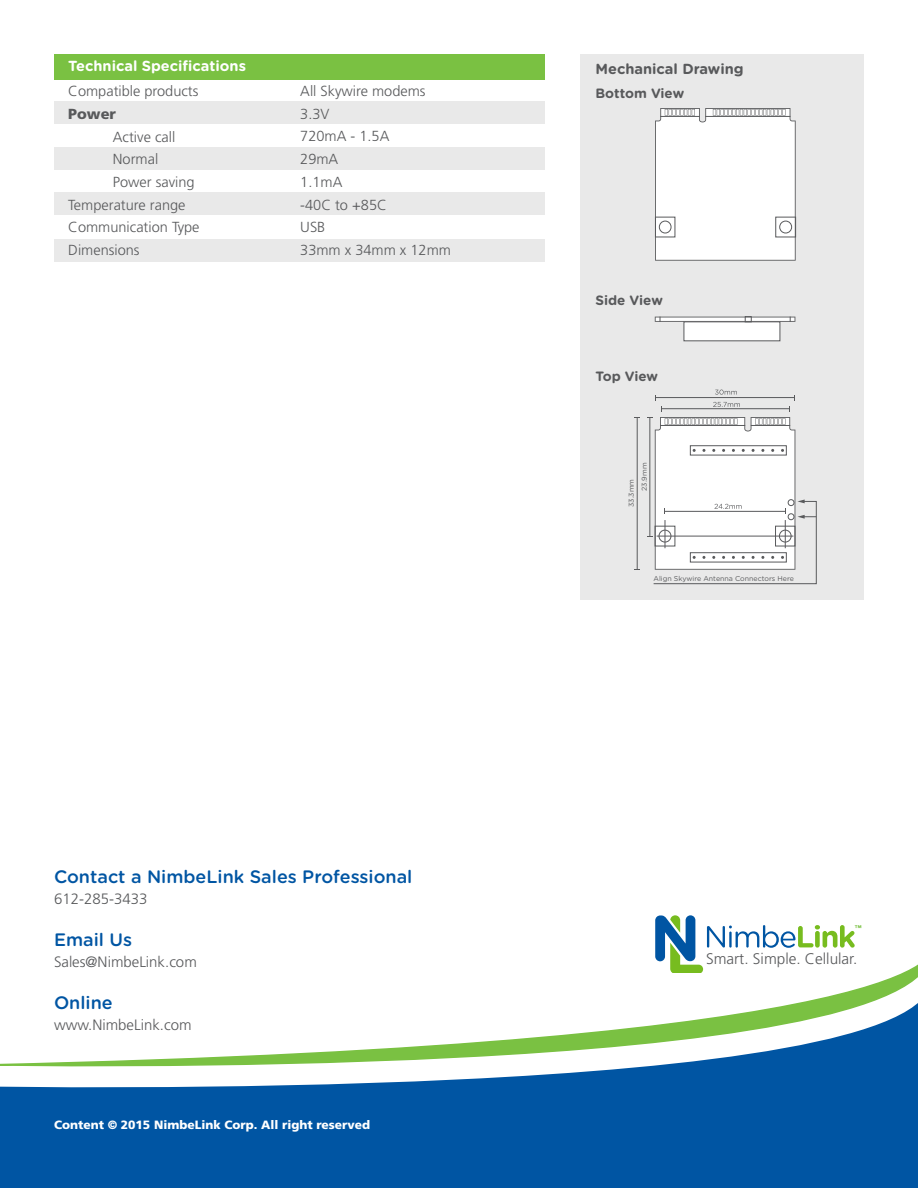
<style>
.page{position:relative;width:918px;height:1188px;background:#fff}
.page>*{position:absolute;margin:0;border:0;box-sizing:border-box;transform-origin:0 0}
.t1{font:500 18px "Gotham Rounded";color:#0055a3}
.t2{font:300 15.3px "Frutiger";color:#58595b}
.t3{font:300 15px "Frutiger";color:#58595b}
.t4{font:300 14.55px/22.6px "Frutiger";color:#58595b}
.t5{font:700 14.55px "Gotham Rounded";color:#fff}
.t6{font:700 14.55px "Gotham Rounded";color:#58595b}
.t7{font:900 14.55px "Frutiger";color:#58595b}
.t8{font:700 13.5px "Gotham Rounded";color:#58595b}
.t9{font:900 12px "Frutiger";color:#fff}
.t10{font:7.05px/12.8px "Gotham Rounded";color:#595a5c}
.t11{font:900 6.75px "Frutiger";color:#7ac143}
</style>
<div class="page">
<div style="left:580px;top:54px;width:284px;height:545px;background:#e9e9e9"></div>
<div style="left:0;top:1082px;width:918px;height:106px;background:#0055a3"></div>
<svg style="left:0;top:964px;width:918px;height:118px"></svg>
<svg style="left:655px;top:915px;width:200px;height:58px"></svg>
<div style="left:54px;top:54px;width:490px;height:26px;background:#7ac142"></div>
<div style="left:54px;top:102px;width:491px;height:22px;background:#e9e9e9"></div>
<div style="left:54px;top:148px;width:491px;height:22px;background:#e9e9e9"></div>
<div style="left:54px;top:192px;width:491px;height:23px;background:#e9e9e9"></div>
<div style="left:683px;top:321px;width:97px;height:20px;background:#fff;border:1px solid #595a5c"></div>
<svg style="left:655px;top:316px;width:140px;height:6px"></svg>
<hr style="left:637px;top:417px;width:1px;height:152px;background:#595a5c">
<svg style="left:655px;top:108px;width:141px;height:153px"></svg>
<svg style="left:647px;top:390px;width:170px;height:194px"></svg>
<div style="left:54px;top:239px;width:491px;height:22px;background:#e9e9e9"></div>
<p class="t5" style="left:68px;top:55px;width:179px">Technical Specifications</p>
<p class="t6" style="left:596px;top:59px;width:150px">Mechanical Drawing</p>
<p class="t4" style="left:300px;top:80px;width:152px">All Skywire modems<br>3.3V<br>720mA - 1.5A<br>29mA<br>1.1mA<br>-40C to +85C<br>USB<br>33mm x 34mm x 12mm</p>
<p class="t4" style="left:68px;top:80px;width:132px">Compatible products</p>
<p class="t8" style="left:596px;top:83px;width:90px">Bottom View</p>
<p class="t7" style="left:68px;top:105px;width:49px">Power</p>
<p class="t4" style="left:113px;top:125px;width:64px">Active call</p>
<p class="t4" style="left:113px;top:148px;width:47px">Normal</p>
<p class="t4" style="left:113px;top:171px;width:83px">Power saving</p>
<p class="t4" style="left:68px;top:194px;width:119px">Temperature range</p>
<p class="t4" style="left:68px;top:216px;width:133px">Communication Type</p>
<p class="t4" style="left:68px;top:239px;width:73px">Dimensions</p>
<p class="t8" style="left:596px;top:290px;width:69px">Side View</p>
<p class="t8" style="left:596px;top:367px;width:64px">Top View</p>
<p class="t10" style="left:625px;top:491px;width:30px;text-indent:-16px;rotate:-90deg">33.3mm<br>23.9mm</p>
<p class="t1" style="left:54px;top:863px;width:360px">Contact a NimbeLink Sales Professional</p>
<p class="t3" style="left:54px;top:890px;width:95px">612-285-3433</p>
<p class="t1" style="left:54px;top:926px;width:80px">Email Us</p>
<p class="t3" style="left:54px;top:953px;width:144px">Sales@NimbeLink.com</p>
<p class="t1" style="left:54px;top:989px;width:60px">Online</p>
<p class="t3" style="left:54px;top:1016px;width:139px">www.NimbeLink.com</p>
<p class="t9" style="left:54px;top:1117px;width:318px">Content © 2015 NimbeLink Corp. All right reserved</p>
<p class="t10" style="left:654px;top:572px;width:142px">Align Skywire Antenna Connectors Here</p>
<p class="t11" style="left:855px;top:924px;width:8px">™</p>
<p class="t2" style="left:706px;top:950px;width:153px">Smart. Simple. Cellular.</p>
</div>
